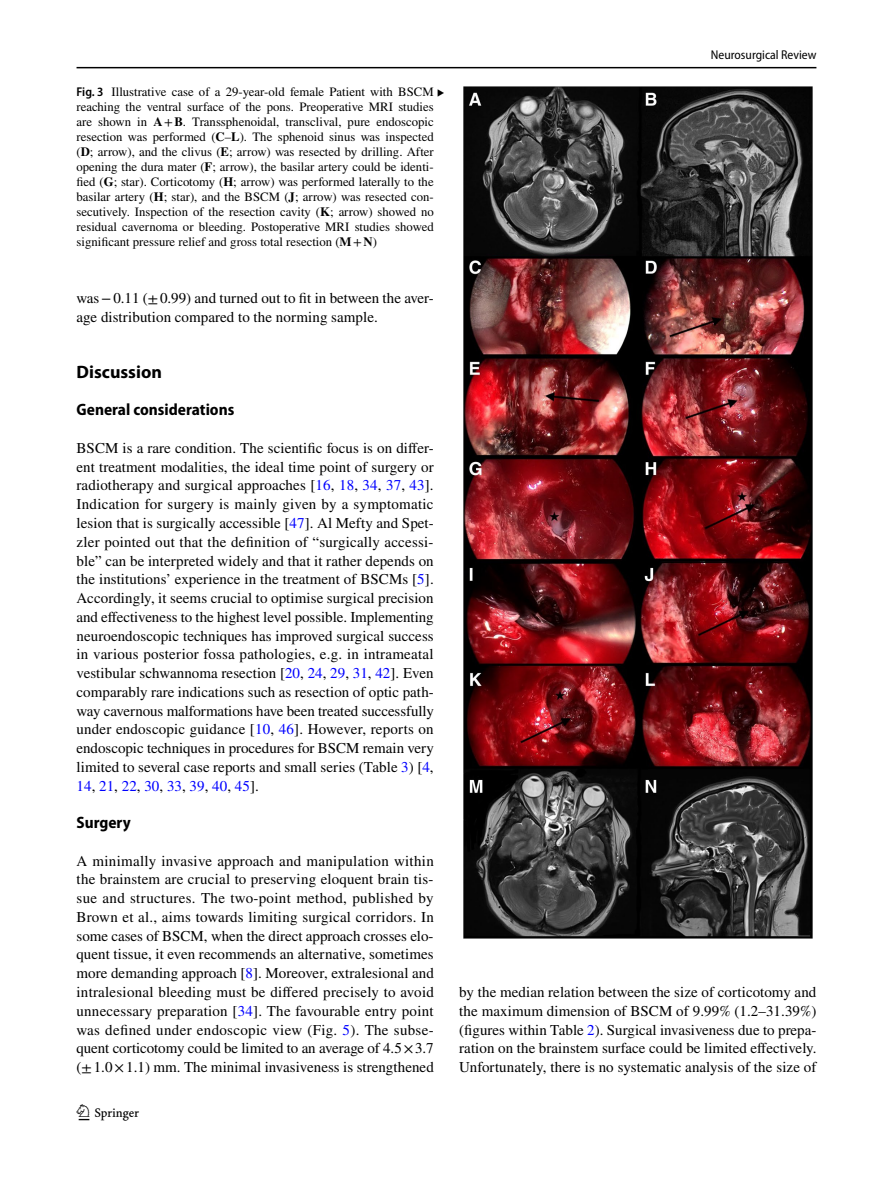
<style>
.page{position:relative;width:893px;height:1187px;background:#fff}
.page>*{position:absolute;margin:0;border:0;box-sizing:border-box;transform-origin:0 0}
.t1{font:22.5px "Springnew Regular 2";color:#000}
.t2{font:700 18px "Myriad Pro";color:#000}
.t3{font:700 semi-condensed 16.5px "Myriad Pro";color:#000}
.t4{font:15px/18.8px "STIX";letter-spacing:.005em;color:#000;text-align:justify}
.t5{font:12.75px/15px "STIX";color:#000}
.t6{font:semi-condensed 12.75px "Myriad Pro";color:#000}
.s1{font-family:"Myriad Pro";font-weight:600;font-stretch:semi-condensed}
.s2{font-family:"STIX Math";font-size:12px}
.s3{font-weight:700}
.s4{color:#00f}
</style>
<div class="page">
<hr style="left:77px;top:67px;width:739px;height:1px;background:#000">
<div style="left:459px;top:87px;width:357px;height:851px;background:linear-gradient(to bottom,#fff,#fff)"></div>
<img style="left:463px;top:87px;width:349px;height:851px">
<p class="t5" style="left:77px;top:85px;width:370px"><span class="s1">Fig. 3</span> Illustrative case of a 29-year-old female Patient with BSCM <span class="s2">▸ </span>reaching the ventral surface of the pons. Preoperative MRI studies are shown in <span class="s3">A</span>+<span class="s3">B</span>. Transsphenoidal, transclival, pure endoscopic resection was performed (<span class="s3">C</span>–<span class="s3">L</span>). The sphenoid sinus was inspected (<span class="s3">D</span>; arrow), and the clivus (<span class="s3">E</span>; arrow) was resected by drilling. After opening the dura mater (<span class="s3">F</span>; arrow), the basilar artery could be identi&shy;fied (<span class="s3">G</span>; star). Corticotomy (<span class="s3">H</span>; arrow) was performed laterally to the basilar artery (<span class="s3">H</span>; star), and the BSCM (<span class="s3">J</span>; arrow) was resected con&shy;secutively. Inspection of the resection cavity (<span class="s3">K</span>; arrow) showed no residual cavernoma or bleeding. Postoperative MRI studies showed significant pressure relief and gross total resection (<span class="s3">M</span>+<span class="s3">N</span>)</p>
<p class="t6" style="left:711px;top:48px;width:107px">Neurosurgical Review</p>
<p class="t4" style="left:77px;top:289px;width:359px">was−0.11 (±0.99) and turned out to fit in between the aver&shy;age distribution compared to the norming sample.</p>
<p class="t2" style="left:77px;top:360px;width:87px">Discussion</p>
<p class="t3" style="left:77px;top:400px;width:159px">General considerations</p>
<p class="t4" style="left:77px;top:439px;width:359px">BSCM is a rare condition. The scientific focus is on differ&shy;ent treatment modalities, the ideal time point of surgery or radiotherapy and surgical approaches [<span class="s4">16</span>, <span class="s4">18</span>, <span class="s4">34</span>, <span class="s4">37</span>, <span class="s4">43</span>].<br>Indication for surgery is mainly given by a symptomatic lesion that is surgically accessible [<span class="s4">47</span>]. Al Mefty and Spet&shy;zler pointed out that the definition of “surgically accessi&shy;ble” can be interpreted widely and that it rather depends on the institutions’ experience in the treatment of BSCMs [<span class="s4">5</span>].<br>Accordingly, it seems crucial to optimise surgical precision and effectiveness to the highest level possible. Implementing neuroendoscopic techniques has improved surgical success in various posterior fossa pathologies, e.g. in intrameatal vestibular schwannoma resection [<span class="s4">20</span>, <span class="s4">24</span>, <span class="s4">29</span>, <span class="s4">31</span>, <span class="s4">42</span>]. Even comparably rare indications such as resection of optic path&shy;way cavernous malformations have been treated successfully under endoscopic guidance [<span class="s4">10</span>, <span class="s4">46</span>]. However, reports on endoscopic techniques in procedures for BSCM remain very limited to several case reports and small series (Table <span class="s4">3</span>) [<span class="s4">4</span>, <span class="s4">14</span>, <span class="s4">21</span>, <span class="s4">22</span>, <span class="s4">30</span>, <span class="s4">33</span>, <span class="s4">39</span>, <span class="s4">40</span>, <span class="s4">45</span>].</p>
<p class="t3" style="left:77px;top:813px;width:56px">Surgery</p>
<p class="t4" style="left:77px;top:852px;width:359px">A minimally invasive approach and manipulation within the brainstem are crucial to preserving eloquent brain tis&shy;sue and structures. The two-point method, published by Brown et al., aims towards limiting surgical corridors. In some cases of BSCM, when the direct approach crosses elo&shy;quent tissue, it even recommends an alternative, sometimes more demanding approach [<span class="s4">8</span>]. Moreover, extralesional and intralesional bleeding must be differed precisely to avoid unnecessary preparation [<span class="s4">34</span>]. The favourable entry point was defined under endoscopic view (Fig. <span class="s4">5</span>). The subse&shy;quent corticotomy could be limited to an average of 4.5×3.7 (±1.0×1.1) mm. The minimal invasiveness is strengthened</p>
<h1 class="t1" style="left:79px;top:1104px;width:62px">1 3</h1>
<p class="t4" style="left:459px;top:983px;width:359px">by the median relation between the size of corticotomy and the maximum dimension of BSCM of 9.99% (1.2–31.39%) (figures within Table <span class="s4">2</span>). Surgical invasiveness due to prepa&shy;ration on the brainstem surface could be limited effectively.<br>Unfortunately, there is no systematic analysis of the size of</p>
</div>
